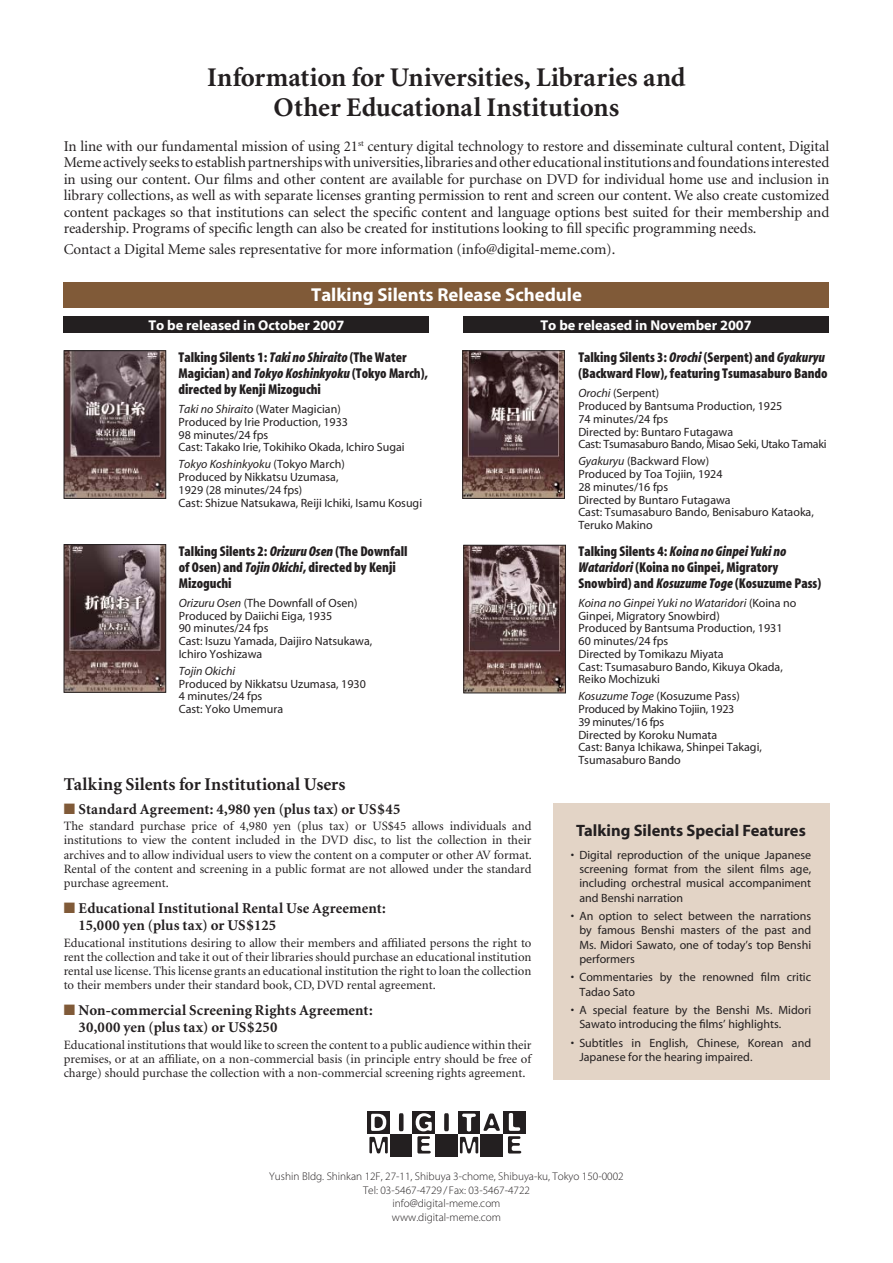
<style>
.page{position:relative;width:893px;height:1263px;background:#fff}
.page>*{position:absolute;margin:0;border:0;box-sizing:border-box;transform-origin:0 0}
.t1{font:700 27px/30px "Minion";color:#231f20;text-align:center}
.t2{font:18.75px "Myriad MM 700 600";color:#fff}
.t3{font:700 18px "Minion";color:#231f20}
.t4{font:700 16.5px "Myriad";color:#231f20}
.t5{font:15px/16.5px "Minion";letter-spacing:-.005em;color:#231f20;text-align:justify}
.t6{font:700 15px/17.2px "Minion";letter-spacing:.01em;color:#231f20}
.t7{font:14.25px/15.8px "Myriad MM 830 300";color:#231f20}
.t8{font:14.25px "Myriad MM 700 600";color:#fff}
.t9{font:14.25px "Myriad MM It 830 300";color:#231f20}
.t10{font:12.75px/14.2px "Minion";color:#231f20;text-align:justify}
.t11{font:12px/12.8px "Myriad MM 400 600";color:#231f20}
.t12{font:12px "Myriad MM It 400 600";color:#231f20}
.t13{font:11.25px/13.5px "Myriad MM 215 600";color:#231f20;text-align:center}
.s1{font-family:"Myriad MM It 830 300"}
.s2{font-family:"Myriad MM It 400 600"}
.s3{font-family:"Myriad MM 400 600"}
.s4{color:#805a38}
.s5{font-family:"Myriad MM 830 300"}
</style>
<div class="page">
<img style="left:66px;top:352px;width:98px;height:145px">
<div style="left:64px;top:350px;width:102px;height:149px;border:1px solid #231f20"></div>
<div style="left:64px;top:282px;width:765px;height:26px;background:#805a38"></div>
<img style="left:66px;top:546px;width:98px;height:145px">
<div style="left:64px;top:544px;width:102px;height:149px;border:1px solid #231f20"></div>
<img style="left:464px;top:352px;width:99px;height:145px">
<div style="left:462px;top:350px;width:103px;height:149px;border:1px solid #231f20"></div>
<img style="left:465px;top:547px;width:99px;height:144px">
<div style="left:463px;top:545px;width:103px;height:148px;border:1px solid #231f20"></div>
<div style="left:64px;top:316px;width:365px;height:17px;background:#231f20"></div>
<div style="left:463px;top:316px;width:366px;height:17px;background:#231f20"></div>
<div style="left:367px;top:1111px;width:23px;height:23px;background:#231f20"></div>
<svg style="left:371px;top:1114px;width:15px;height:17px"></svg>
<svg style="left:399px;top:1113px;width:4px;height:18px"></svg>
<div style="left:412px;top:1111px;width:23px;height:23px;background:#231f20"></div>
<svg style="left:444px;top:1113px;width:5px;height:18px"></svg>
<div style="left:458px;top:1111px;width:22px;height:23px;background:#231f20"></div>
<svg style="left:462px;top:1114px;width:14px;height:17px"></svg>
<svg style="left:483px;top:1114px;width:17px;height:17px"></svg>
<div style="left:503px;top:1111px;width:23px;height:23px;background:#231f20"></div>
<svg style="left:369px;top:1137px;width:19px;height:16px"></svg>
<div style="left:390px;top:1134px;width:22px;height:22px;background:#231f20"></div>
<svg style="left:416px;top:1113px;width:16px;height:41px"></svg>
<div style="left:435px;top:1134px;width:23px;height:22px;background:#231f20"></div>
<svg style="left:459px;top:1136px;width:20px;height:18px"></svg>
<svg style="left:460px;top:1137px;width:18px;height:16px"></svg>
<div style="left:480px;top:1134px;width:23px;height:22px;background:#231f20"></div>
<svg style="left:508px;top:1113px;width:13px;height:41px"></svg>
<div style="left:553px;top:804px;width:276px;height:276px;background:#e3d4c6"></div>
<h1 class="t1" style="left:207px;top:65px;width:480px">Information for Universities, Libraries and<br>Other Educational Institutions</h1>
<p class="t5" style="left:64px;top:139px;width:767px">In line with our fundamental mission of using 21<sup>st</sup> century digital technology to restore and disseminate cultural content, Digital Meme actively seeks to establish partnerships with universities, libraries and other educational institutions and foundations interested in using our content. Our films and other content are available for purchase on DVD for individual home use and inclusion in library collections, as well as with separate licenses granting permission to rent and screen our content. We also create customized content packages so that institutions can select the specific content and language options best suited for their membership and readership. Programs of specific length can also be created for institutions looking to fill specific programming needs.</p>
<p class="t5" style="left:64px;top:242px;width:553px">Contact a Digital Meme sales representative for more information (info@digital-meme.com).</p>
<h2 class="t2" style="left:311px;top:288px;width:272px">Talking Silents Release Schedule</h2>
<p class="t8" style="left:148px;top:319px;width:197px">To be released in October 2007</p>
<p class="t8" style="left:540px;top:319px;width:213px">To be released in November 2007</p>
<p class="t7" style="left:179px;top:351px;width:251px">Talking Silents 1: <span class="s1">Taki no Shiraito</span> (The Water<br>Magician) and <span class="s1">Tokyo Koshinkyoku</span> (Tokyo March), directed by Kenji Mizoguchi</p>
<p class="t11" style="left:179px;top:403px;width:228px"><span class="s2">Taki no Shiraito</span> (Water Magician)<br>Produced by Irie Production, 1933<br>98 minutes/24 fps<br>Cast: Takako Irie, Tokihiko Okada, Ichiro Sugai</p>
<p class="t12" style="left:179px;top:460px;width:168px">Tokyo Koshinkyoku <span class="s3">(Tokyo March)</span></p>
<p class="t11" style="left:179px;top:471px;width:245px">Produced by Nikkatsu Uzumasa,<br>1929 (28 minutes/24 fps)<br>Cast: Shizue Natsukawa, Reiji Ichiki, Isamu Kosugi</p>
<p class="t7" style="left:179px;top:545px;width:230px">Talking Silents 2: <span class="s1">Orizuru Osen</span> (The Downfall of Osen) and <span class="s1">Tojin Okichi</span>, directed by Kenji<br>Mizoguchi</p>
<p class="t11" style="left:179px;top:597px;width:195px"><span class="s2">Orizuru Osen</span> (The Downfall of Osen)<br>Produced by Daiichi Eiga, 1935<br>90 minutes/24 fps<br>Cast: Isuzu Yamada, Daijiro Natsukawa,<br>Ichiro Yoshizawa</p>
<p class="t12" style="left:179px;top:666px;width:58px">Tojin Okichi</p>
<p class="t11" style="left:179px;top:678px;width:189px">Produced by Nikkatsu Uzumasa, 1930<br>4 minutes/24 fps<br>Cast: Yoko Umemura</p>
<h3 class="t3" style="left:64px;top:777px;width:283px">Talking Silents for Institutional Users</h3>
<p class="t6" style="left:64px;top:802px;width:338px"><span class="s4">■</span> Standard Agreement: 4,980 yen (plus tax) or US$45</p>
<p class="t10" style="left:64px;top:820px;width:470px">The standard purchase price of 4,980 yen (plus tax) or US$45 allows individuals and institutions to view the content included in the DVD disc, to list the collection in their archives and to allow individual users to view the content on a computer or other AV format.<br>Rental of the content and screening in a public format are not allowed under the standard purchase agreement.</p>
<p class="t6" style="left:79px;top:901px;width:309px;text-indent:-15px"><span class="s4">■</span> Educational Institutional Rental Use Agreement:<br>15,000 yen (plus tax) or US$125</p>
<p class="t10" style="left:64px;top:936px;width:469px">Educational institutions desiring to allow their members and affiliated persons the right to rent the collection and take it out of their libraries should purchase an educational institution rental use license. This license grants an educational institution the right to loan the collection to their members under their standard book, CD, DVD rental agreement.</p>
<p class="t6" style="left:79px;top:1003px;width:296px;text-indent:-15px"><span class="s4">■</span> Non-commercial Screening Rights Agreement:<br>30,000 yen (plus tax) or US$250</p>
<p class="t10" style="left:64px;top:1039px;width:469px">Educational institutions that would like to screen the content to a public audience within their premises, or at an affiliate, on a non-commercial basis (in principle entry should be free of charge) should purchase the collection with a non-commercial screening rights agreement.</p>
<p class="t7" style="left:578px;top:351px;width:251px">Talking Silents 3: <span class="s1">Orochi</span> (Serpent) and <span class="s1">Gyakuryu </span>(Backward Flow), featuring Tsumasaburo Bando</p>
<p class="t11" style="left:578px;top:388px;width:250px"><span class="s2">Orochi</span> (Serpent)<br>Produced by Bantsuma Production, 1925<br>74 minutes/24 fps<br>Directed by: Buntaro Futagawa<br>Cast: Tsumasaburo Bando, Misao Seki, Utako Tamaki</p>
<p class="t11" style="left:578px;top:456px;width:237px"><span class="s2">Gyakuryu</span> (Backward Flow)<br>Produced by Toa Tojiin, 1924<br>28 minutes/16 fps<br>Directed by Buntaro Futagawa<br>Cast: Tsumasaburo Bando, Benisaburo Kataoka,<br>Teruko Makino</p>
<p class="t9" style="left:578px;top:546px;width:209px"><span class="s5">Talking Silents 4:</span> Koina no Ginpei Yuki no</p>
<p class="t7" style="left:578px;top:560px;width:244px"><span class="s1">Wataridori</span> (Koina no Ginpei, Migratory<br>Snowbird) and <span class="s1">Kosuzume Toge</span> (Kosuzume Pass)</p>
<p class="t12" style="left:578px;top:598px;width:219px">Koina no Ginpei Yuki no Wataridori <span class="s3">(Koina no</span></p>
<p class="t11" style="left:578px;top:610px;width:206px">Ginpei, Migratory Snowbird)<br>Produced by Bantsuma Production, 1931<br>60 minutes/24 fps<br>Directed by Tomikazu Miyata<br>Cast: Tsumasaburo Bando, Kikuya Okada,<br>Reiko Mochizuki</p>
<p class="t11" style="left:578px;top:691px;width:185px"><span class="s2">Kosuzume Toge</span> (Kosuzume Pass)<br>Produced by Makino Tojiin, 1923<br>39 minutes/16 fps<br>Directed by Koroku Numata<br>Cast: Banya Ichikawa, Shinpei Takagi,<br>Tsumasaburo Bando</p>
<h3 class="t4" style="left:576px;top:824px;width:231px">Talking Silents Special Features</h3>
<p class="t11" style="left:579px;top:849px;width:233px;line-height:14.2px;text-align:justify;text-indent:-9px">• Digital reproduction of the unique Japanese screening format from the silent films age, including orchestral musical accompaniment and Benshi narration</p>
<p class="t11" style="left:579px;top:910px;width:233px;line-height:14.2px;text-align:justify;text-indent:-9px">• An option to select between the narrations by famous Benshi masters of the past and Ms. Midori Sawato, one of today’s top Benshi performers</p>
<p class="t11" style="left:579px;top:971px;width:233px;line-height:14.2px;text-indent:-9px">• Commentaries by the renowned film critic<br>Tadao Sato</p>
<p class="t11" style="left:579px;top:1004px;width:233px;line-height:14.2px;text-indent:-9px">• A special feature by the Benshi Ms. Midori<br>Sawato introducing the films’ highlights.</p>
<p class="t11" style="left:579px;top:1037px;width:233px;line-height:14.2px;text-indent:-9px">• Subtitles in English, Chinese, Korean and<br>Japanese for the hearing impaired.</p>
<p class="t13" style="left:269px;top:1171px;width:356px">Yushin Bldg. Shinkan 12F, 27-11, Shibuya 3-chome, Shibuya-ku, Tokyo 150-0002<br>Tel: 03-5467-4729 / Fax: 03-5467-4722<br>info@digital-meme.com<br>www.digital-meme.com</p>
</div>
